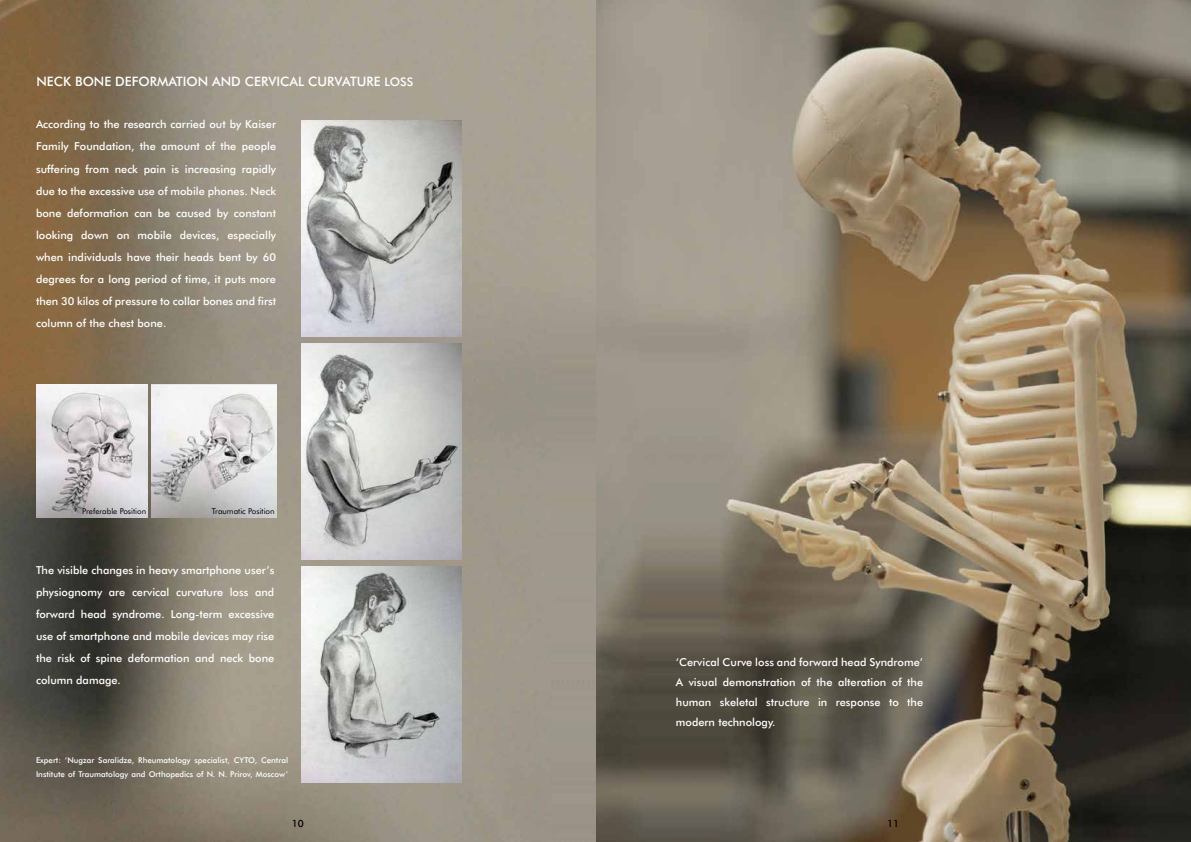
<style>
.page{position:relative;width:1191px;height:842px;background:#fff}
.page>*{position:absolute;margin:0;border:0;box-sizing:border-box;transform-origin:0 0}
.t1{font:500 13px "Futura BT";color:#fff}
.t2{font:500 11px/22px "Futura BT";color:#fff;text-align:justify}
.t3{font:500 10px "Futura BT";color:#000}
.t4{font:500 8px/14px "Futura BT";color:#fff}
.t5{font:8px "Futura BT";color:#000}
.s1{font-size:12px}
</style>
<div class="page">
<img style="left:595px;top:0;width:596px;height:842px">
<svg style="left:0;top:0;width:595px;height:842px;background:#8e8474"></svg>
<img style="left:36px;top:384px;width:111px;height:133px">
<img style="left:152px;top:384px;width:124px;height:133px">
<img style="left:301px;top:566px;width:160px;height:216px">
<img style="left:301px;top:121px;width:160px;height:216px">
<img style="left:301px;top:343px;width:160px;height:216px">
<p class="t1" style="left:37px;top:73px;width:378px">NECK BONE DEFORMATION AND CERVICAL CURVATURE <span class="s1">LOSS</span></p>
<p class="t2" style="left:36px;top:113px;width:242px">According to the research carried out by Kaiser Family Foundation, the amount of the people suffering from neck pain is increasing rapidly due to the excessive use of mobile phones. Neck bone deformation can be caused by constant looking down on mobile devices, especially when individuals have their heads bent by 60 degrees for a long period of time, it puts more then 30 kilos of pressure to collar bones and first column of the chest bone.</p>
<p class="t5" style="left:82px;top:506px;width:65px">Preferable Position</p>
<p class="t5" style="left:212px;top:506px;width:64px">Traumatic Position</p>
<p class="t2" style="left:36px;top:559px;width:240px">The visible changes in heavy smartphone user’s physiognomy are cervical curvature loss and forward head syndrome. Long-term excessive use of smartphone and mobile devices may rise the risk of spine deformation and neck bone column damage.</p>
<p class="t4" style="left:36px;top:753px;width:254px">Expert: ‘Nugzar Saralidze, Rheumatology specialist, CYTO, Central<br>Institute of Traumatology and Orthopedics of N. N. Prirov, Moscow’</p>
<p class="t2" style="left:676px;top:652px;width:249px;line-height:20px">‘Cervical Curve loss and forward head Syndrome’ A visual demonstration of the alteration of the human skeletal structure in response to the modern technology.</p>
<p class="t3" style="left:292px;top:817px;width:14px">10</p>
<p class="t3" style="left:887px;top:817px;width:14px">11</p>
</div>
